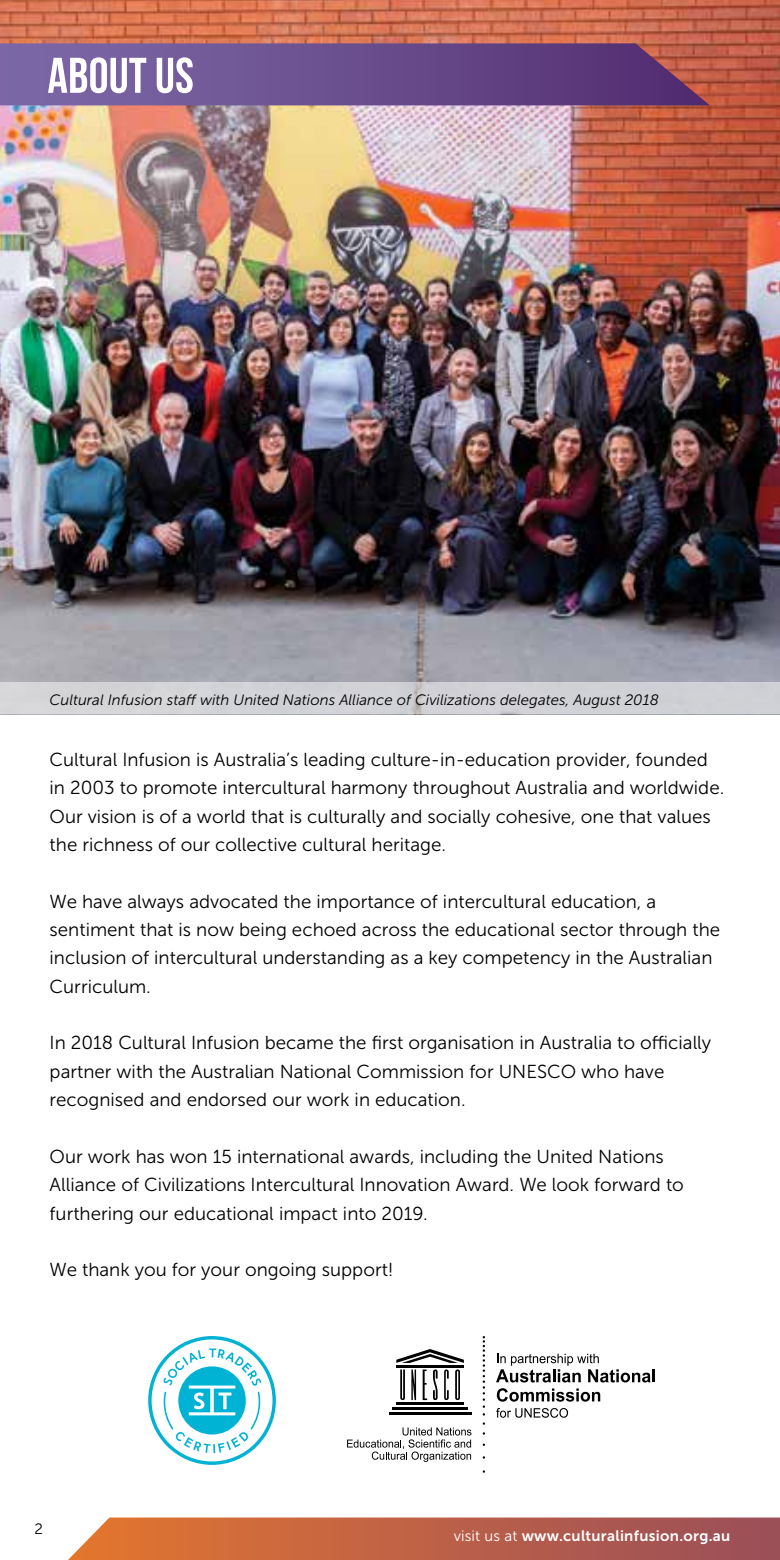
<style>
.page{position:relative;width:780px;height:1560px;background:#fff}
.page>*{position:absolute;margin:0;border:0;box-sizing:border-box;transform-origin:0 0}
.t1{font:700 50px "Bebas Neue";letter-spacing:.005em;color:#fff}
.t2{font:18.75px/28.2px "Museo Sans 300";color:#000}
.t3{font:italic 15px "Museo Sans 300";color:#000}
.t4{font:15px "Museo Sans 700";letter-spacing:.02em;color:#fff}
.t5{font:15px "Museo Sans 300";color:#000}
.s1{font-family:"Museo Sans 300"}
</style>
<div class="page">
<svg style="left:69px;top:1517px;width:711px;height:42px;background:#bf674d"></svg>
<img style="left:0;top:0;width:780px;height:682px">
<svg style="left:0;top:43px;width:709px;height:62px;background:#6f4f8a"></svg>
<div style="left:0;top:682px;width:780px;height:32px;background:#d1d2d6"></div>
<svg style="left:148px;top:1336px;width:128px;height:128px"></svg>
<svg style="left:482px;top:1336px;width:3px;height:79px"></svg>
<hr style="left:396px;top:1401px;width:68px;height:3px;background:#000">
<hr style="left:392px;top:1406px;width:75px;height:3px;background:#000">
<hr style="left:389px;top:1411px;width:82px;height:3px;background:#000">
<hr style="left:396px;top:1364px;width:68px;height:3px;background:#000">
<svg style="left:396px;top:1349px;width:68px;height:13px"></svg>
<svg style="left:400px;top:1369px;width:5px;height:30px"></svg>
<svg style="left:411px;top:1369px;width:5px;height:30px"></svg>
<svg style="left:422px;top:1369px;width:5px;height:30px"></svg>
<svg style="left:444px;top:1369px;width:4px;height:30px"></svg>
<svg style="left:455px;top:1369px;width:5px;height:30px"></svg>
<svg style="left:457px;top:1370px;width:1px;height:28px"></svg>
<svg style="left:433px;top:1369px;width:4px;height:30px"></svg>
<svg style="left:496px;top:1353px;width:159px;height:48px"></svg>
<svg style="left:496px;top:1408px;width:72px;height:9px"></svg>
<svg style="left:347px;top:1427px;width:124px;height:34px"></svg>
<h1 class="t1" style="left:47px;top:48px;width:148px">ABOUT US</h1>
<p class="t3" style="left:50px;top:691px;width:610px">Cultural Infusion staff with United Nations Alliance of Civilizations delegates, August 2018</p>
<p class="t2" style="left:50px;top:745px;width:676px">Cultural Infusion is Australia’s leading culture-in-education provider, founded in 2003 to promote intercultural harmony throughout Australia and worldwide.<br>Our vision is of a world that is culturally and socially cohesive, one that values the richness of our collective cultural heritage.</p>
<p class="t2" style="left:50px;top:887px;width:672px">We have always advocated the importance of intercultural education, a sentiment that is now being echoed across the educational sector through the inclusion of intercultural understanding as a key competency in the Australian Curriculum.</p>
<p class="t2" style="left:50px;top:1028px;width:663px">In 2018 Cultural Infusion became the first organisation in Australia to officially partner with the Australian National Commission for UNESCO who have recognised and endorsed our work in education.</p>
<p class="t2" style="left:50px;top:1142px;width:635px">Our work has won 15 international awards, including the United Nations<br>Alliance of Civilizations Intercultural Innovation Award. We look forward to furthering our educational impact into 2019.</p>
<p class="t2" style="left:50px;top:1255px;width:345px">We thank you for your ongoing support!</p>
<p class="t5" style="left:35px;top:1520px;width:10px">2</p>
<p class="t4" style="left:453px;top:1526px;width:278px"><span class="s1">visit us at</span> www.culturalinfusion.org.au</p>
</div>
